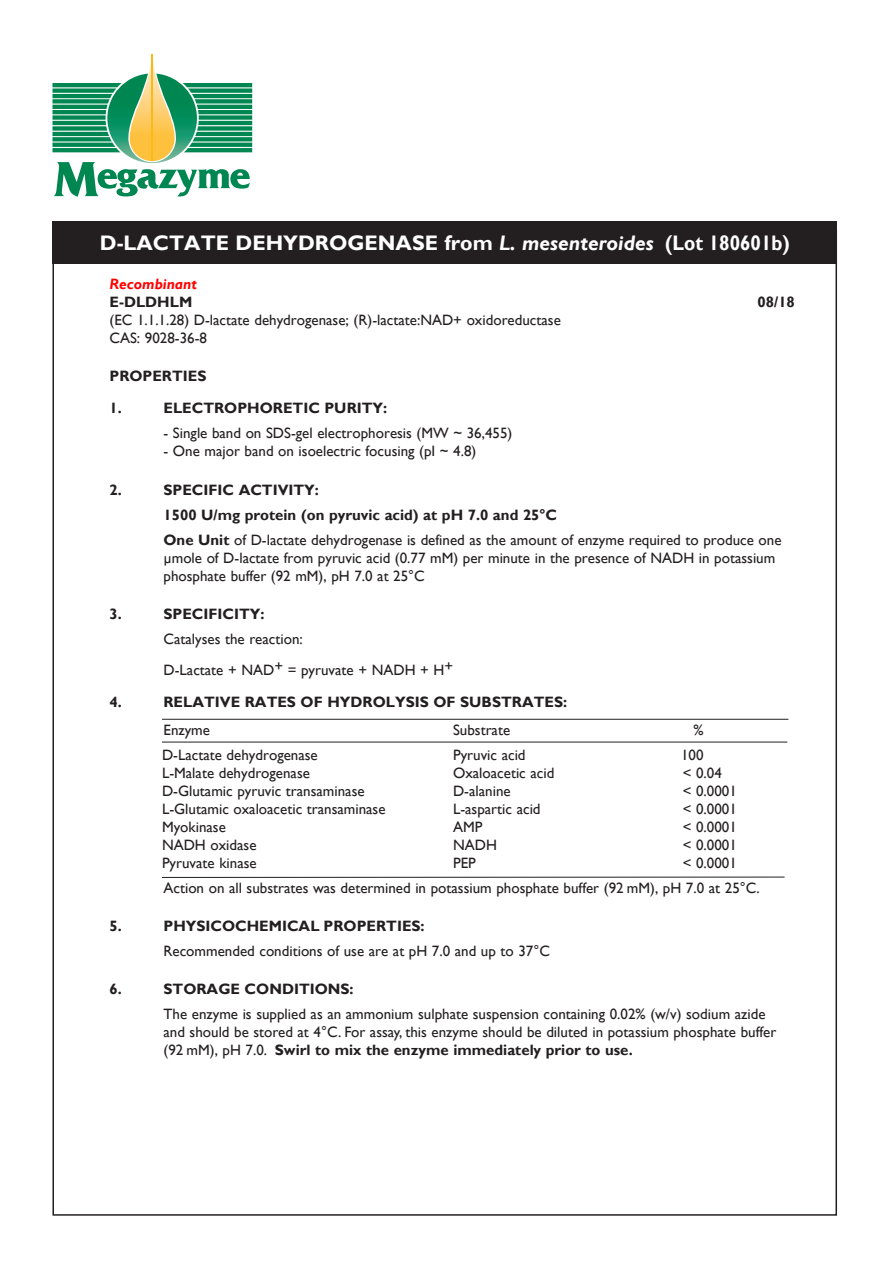
<style>
.page{position:relative;width:893px;height:1263px;background:#fff}
.page>*{position:absolute;margin:0;border:0;box-sizing:border-box;transform-origin:0 0}
.t1{font:700 21px "Gill Sans";color:#fff}
.t2{font:15px/18px "Gill Sans";color:#231f20}
.t3{font:700 15px "Gill Sans";color:#231f20}
.t4{font:italic 700 15px "Gill Sans";color:#f00}
.s1{font-style:italic}
.s2{font-weight:700}
</style>
<div class="page">
<div style="left:53px;top:221px;width:784px;height:43px;background:#231f20"></div>
<hr style="left:162px;top:877px;width:623px;height:1px;background:#231f20">
<hr style="left:162px;top:719px;width:626px;height:1px;background:#231f20">
<hr style="left:162px;top:742px;width:625px;height:1px;background:#231f20">
<svg style="left:52px;top:55px;width:200px;height:142px"></svg>
<hr style="left:152px;top:55px;width:1px;height:106px;background:#fcb814">
<p class="t1" style="left:100px;top:230px;width:691px">D-LACTATE DEHYDROGENASE from <span class="s1">L. mesenteroides</span> (Lot 180601b)</p>
<p class="t4" style="left:109px;top:275px;width:89px">Recombinant</p>
<p class="t3" style="left:109px;top:293px;width:84px">E-DLDHLM</p>
<p class="t3" style="left:757px;top:293px;width:39px">08/18</p>
<p class="t2" style="left:109px;top:311px;width:453px">(EC 1.1.1.28) D-lactate dehydrogenase; (R)-lactate:NAD+ oxidoreductase</p>
<p class="t2" style="left:109px;top:329px;width:99px">CAS: 9028-36-8</p>
<p class="t3" style="left:109px;top:367px;width:99px">PROPERTIES</p>
<p class="t3" style="left:109px;top:399px;width:14px">1.</p>
<p class="t3" style="left:163px;top:399px;width:225px">ELECTROPHORETIC PURITY:</p>
<p class="t2" style="left:163px;top:424px;width:350px">- Single band on SDS-gel electrophoresis (MW ~ 36,455)</p>
<p class="t2" style="left:163px;top:442px;width:314px">- One major band on isoelectric focusing (pI ~ 4.8)</p>
<p class="t3" style="left:109px;top:481px;width:14px">2.</p>
<p class="t3" style="left:163px;top:481px;width:157px">SPECIFIC ACTIVITY:</p>
<p class="t3" style="left:163px;top:506px;width:395px">1500 U/mg protein (on pyruvic acid) at pH 7.0 and 25°C</p>
<p class="t2" style="left:163px;top:531px;width:620px"><span class="s2">One Unit</span> of D-lactate dehydrogenase is defined as the amount of enzyme required to produce one μmole of D-lactate from pyruvic acid (0.77 mM) per minute in the presence of NADH in potassium phosphate buffer (92 mM), pH 7.0 at 25°C</p>
<p class="t3" style="left:109px;top:605px;width:14px">3.</p>
<p class="t3" style="left:163px;top:605px;width:103px">SPECIFICITY:</p>
<p class="t2" style="left:163px;top:630px;width:141px">Catalyses the reaction:</p>
<p class="t2" style="left:163px;top:662px;width:291px">D-Lactate + NAD+ = pyruvate + NADH + H+</p>
<p class="t3" style="left:109px;top:693px;width:14px">4.</p>
<p class="t3" style="left:163px;top:693px;width:405px">RELATIVE RATES OF HYDROLYSIS OF SUBSTRATES:</p>
<p class="t2" style="left:163px;top:721px;width:48px">Enzyme</p>
<p class="t2" style="left:453px;top:721px;width:59px">Substrate</p>
<p class="t2" style="left:693px;top:721px;width:12px">%</p>
<p class="t2" style="left:162px;top:746px;width:157px">D-Lactate dehydrogenase</p>
<p class="t2" style="left:453px;top:746px;width:74px">Pyruvic acid</p>
<p class="t2" style="left:681px;top:746px;width:24px">100</p>
<p class="t2" style="left:162px;top:764px;width:150px">L-Malate dehydrogenase</p>
<p class="t2" style="left:453px;top:764px;width:103px">Oxaloacetic acid</p>
<p class="t2" style="left:683px;top:764px;width:41px">&lt; 0.04</p>
<p class="t2" style="left:162px;top:782px;width:204px">D-Glutamic pyruvic transaminase</p>
<p class="t2" style="left:453px;top:782px;width:59px">D-alanine</p>
<p class="t2" style="left:683px;top:782px;width:56px">&lt; 0.0001</p>
<p class="t2" style="left:162px;top:800px;width:225px">L-Glutamic oxaloacetic transaminase</p>
<p class="t2" style="left:453px;top:800px;width:89px">L-aspartic acid</p>
<p class="t2" style="left:683px;top:800px;width:56px">&lt; 0.0001</p>
<p class="t2" style="left:162px;top:818px;width:65px">Myokinase</p>
<p class="t2" style="left:453px;top:818px;width:31px">AMP</p>
<p class="t2" style="left:683px;top:818px;width:56px">&lt; 0.0001</p>
<p class="t2" style="left:162px;top:836px;width:96px">NADH oxidase</p>
<p class="t2" style="left:453px;top:836px;width:45px">NADH</p>
<p class="t2" style="left:683px;top:836px;width:56px">&lt; 0.0001</p>
<p class="t2" style="left:162px;top:854px;width:96px">Pyruvate kinase</p>
<p class="t2" style="left:453px;top:854px;width:24px">PEP</p>
<p class="t2" style="left:683px;top:854px;width:56px">&lt; 0.0001</p>
<p class="t2" style="left:163px;top:879px;width:598px">Action on all substrates was determined in potassium phosphate buffer (92 mM), pH 7.0 at 25°C.</p>
<p class="t3" style="left:109px;top:917px;width:14px">5.</p>
<p class="t3" style="left:163px;top:917px;width:263px">PHYSICOCHEMICAL PROPERTIES:</p>
<p class="t2" style="left:163px;top:942px;width:388px">Recommended conditions of use are at pH 7.0 and up to 37°C</p>
<p class="t3" style="left:109px;top:980px;width:14px">6.</p>
<p class="t3" style="left:163px;top:980px;width:192px">STORAGE CONDITIONS:</p>
<p class="t2" style="left:163px;top:1005px;width:614px">The enzyme is supplied as an ammonium sulphate suspension containing 0.02% (w/v) sodium azide and should be stored at 4°C. For assay, this enzyme should be diluted in potassium phosphate buffer (92 mM), pH 7.0. <span class="s2">Swirl to mix the enzyme immediately prior to use.</span></p>
</div>
